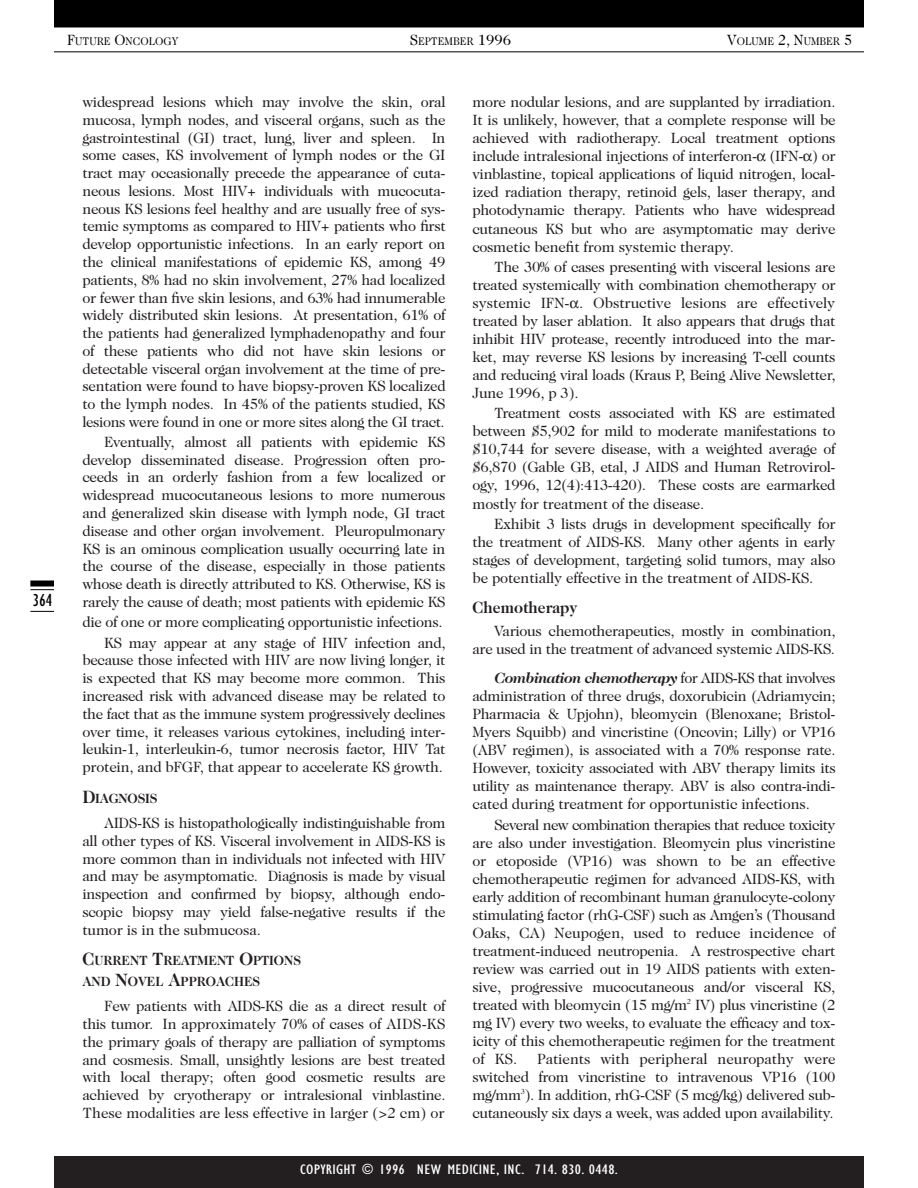
<style>
.page{position:relative;width:918px;height:1188px;background:#fff}
.page>*{position:absolute;margin:0;border:0;box-sizing:border-box;transform-origin:0 0}
.t1{font:condensed 18px "Gill Sans";color:#000}
.t2{font:700 16.5px "Caslon Two Twenty Four";color:#231f20;scale:.95 1}
.t3{font:15px/17.9px "Caslon Two Twenty Four";letter-spacing:-.025em;color:#231f20;text-align:justify}
.t4{font:condensed 14.25px "Gill Sans";letter-spacing:.015em;color:#fff;scale:1.2 1}
.t5{font:700 13.5px/20.9px "Caslon Two Twenty Four";color:#231f20;scale:.95 1}
.t6{font:11.25px "Caslon Two Twenty Four";color:#000;scale:.95 1}
.s1{font-size:15px}
.s2{font-size:18px}
.s3{font-weight:700;font-style:italic}
</style>
<div class="page">
<div style="left:54px;top:1156px;width:810px;height:32px;background:#231f20"></div>
<div style="left:54px;top:0;width:810px;height:28px;background:#000"></div>
<hr style="left:54px;top:51px;width:810px;height:1px;background:#000">
<div style="left:30px;top:580px;width:24px;height:6px;background:#000"></div>
<svg style="left:30px;top:589px;width:24px;height:1px"></svg>
<svg style="left:30px;top:611px;width:24px;height:1px"></svg>
<p class="t6" style="left:67px;top:37px;width:119px"><span class="s1">F</span>UTURE <span class="s1">O</span>NCOLOGY</p>
<p class="t6" style="left:410px;top:37px;width:108px"><span class="s1">S</span>EPTEMBER <span class="s1">1996</span></p>
<p class="t6" style="left:727px;top:37px;width:133px"><span class="s1">V</span>OLUME <span class="s1">2, N</span>UMBER <span class="s1">5</span></p>
<p class="t1" style="left:33px;top:594px;width:21px">364</p>
<p class="t3" style="left:82px;top:94px;width:365px">widespread lesions which may involve the skin, oral mucosa, lymph nodes, and visceral organs, such as the gastrointestinal (GI) tract, lung, liver and spleen. In some cases, KS involvement of lymph nodes or the GI tract may occasionally precede the appearance of cuta&shy;neous lesions. Most HIV+ individuals with mucocuta&shy;neous KS lesions feel healthy and are usually free of sys&shy;temic symptoms as compared to HIV+ patients who first develop opportunistic infections. In an early report on the clinical manifestations of epidemic KS, among 49 patients, 8% had no skin involvement, 27% had localized or fewer than five skin lesions, and 63% had innumerable widely distributed skin lesions. At presentation, 61% of the patients had generalized lymphadenopathy and four of these patients who did not have skin lesions or detectable visceral organ involvement at the time of pre&shy;sentation were found to have biopsy-proven KS localized to the lymph nodes. In 45% of the patients studied, KS lesions were found in one or more sites along the GI tract.</p>
<p class="t3" style="left:82px;top:434px;width:365px;text-indent:22px">Eventually, almost all patients with epidemic KS develop disseminated disease. Progression often pro&shy;ceeds in an orderly fashion from a few localized or widespread mucocutaneous lesions to more numerous and generalized skin disease with lymph node, GI tract disease and other organ involvement. Pleuropulmonary KS is an ominous complication usually occurring late in the course of the disease, especially in those patients whose death is directly attributed to KS. Otherwise, KS is rarely the cause of death; most patients with epidemic KS</p>
<p class="t3" style="left:82px;top:613px;width:365px;line-height:20.7px;text-align:right">die of one or more complicating opportunistic infections.<br>KS may appear at any stage of HIV infection and,</p>
<p class="t3" style="left:82px;top:652px;width:365px">because those infected with HIV are now living longer, it is expected that KS may become more common. This increased risk with advanced disease may be related to the fact that as the immune system progressively declines over time, it releases various cytokines, including inter&shy;leukin-1, interleukin-6, tumor necrosis factor, HIV Tat protein, and bFGF, that appear to accelerate KS growth.</p>
<p class="t5" style="left:82px;top:789px;width:80px"><span class="s2">D</span>IAGNOSIS</p>
<p class="t3" style="left:82px;top:815px;width:365px;text-indent:22px">AIDS-KS is histopathologically indistinguishable from all other types of KS. Visceral involvement in AIDS-KS is more common than in individuals not infected with HIV and may be asymptomatic. Diagnosis is made by visual inspection and confirmed by biopsy, although endo&shy;scopic biopsy may yield false-negative results if the tumor is in the submucosa.</p>
<p class="t5" style="left:82px;top:951px;width:232px"><span class="s2">C</span>URRENT <span class="s2">T</span>REATMENT <span class="s2">O</span>PTIONS<br>AND <span class="s2">N</span>OVEL <span class="s2">A</span>PPROACHES</p>
<p class="t3" style="left:82px;top:998px;width:365px;text-indent:22px">Few patients with AIDS-KS die as a direct result of this tumor. In approximately 70% of cases of AIDS-KS the primary goals of therapy are palliation of symptoms and cosmesis. Small, unsightly lesions are best treated with local therapy; often good cosmetic results are achieved by cryotherapy or intralesional vinblastine.<br>These modalities are less effective in larger (&gt;2 cm) or</p>
<p class="t3" style="left:472px;top:94px;width:365px">more nodular lesions, and are supplanted by irradiation.<br>It is unlikely, however, that a complete response will be achieved with radiotherapy. Local treatment options include intralesional injections of interferon- (IFN- ) or vinblastine, topical applications of liquid nitrogen, local&shy;ized radiation therapy, retinoid gels, laser therapy, and photodynamic therapy. Patients who have widespread cutaneous KS but who are asymptomatic may derive cosmetic benefit from systemic therapy.</p>
<p class="t3" style="left:472px;top:259px;width:365px;text-indent:22px">The 30% of cases presenting with visceral lesions are treated systemically with combination chemotherapy or systemic IFN- . Obstructive lesions are effectively treated by laser ablation. It also appears that drugs that inhibit HIV protease, recently introduced into the mar&shy;ket, may reverse KS lesions by increasing T-cell counts and reducing viral loads (Kraus P, Being Alive Newsletter, June 1996, p 3).</p>
<p class="t3" style="left:472px;top:405px;width:365px;text-indent:22px">Treatment costs associated with KS are estimated between $5,902 for mild to moderate manifestations to $10,744 for severe disease, with a weighted average of $6,870 (Gable GB, etal, J AIDS and Human Retrovirol&shy;ogy, 1996, 12(4):413-420). These costs are earmarked mostly for treatment of the disease.</p>
<p class="t3" style="left:472px;top:516px;width:365px;text-indent:22px">Exhibit 3 lists drugs in development specifically for the treatment of AIDS-KS. Many other agents in early stages of development, targeting solid tumors, may also be potentially effective in the treatment of AIDS-KS.</p>
<p class="t2" style="left:472px;top:601px;width:112px">Chemotherapy</p>
<p class="t3" style="left:472px;top:623px;width:365px;text-align:right">Various chemotherapeutics, mostly in combination, are used in the treatment of advanced systemic AIDS-KS.</p>
<p class="t3" style="left:472px;top:670px;width:365px;text-indent:22px"><span class="s3">Combination chemotherapy</span> for AIDS-KS that involves administration of three drugs, doxorubicin (Adriamycin; Pharmacia &amp; Upjohn), bleomycin (Blenoxane; Bristol-Myers Squibb) and vincristine (Oncovin; Lilly) or VP16 (ABV regimen), is associated with a 70% response rate.<br>However, toxicity associated with ABV therapy limits its utility as maintenance therapy. ABV is also contra-indi&shy;cated during treatment for opportunistic infections.</p>
<p class="t3" style="left:472px;top:817px;width:365px;text-indent:22px">Several new combination therapies that reduce toxicity are also under investigation. Bleomycin plus vincristine or etoposide (VP16) was shown to be an effective chemotherapeutic regimen for advanced AIDS-KS, with early addition of recombinant human granulocyte-colony stimulating factor (rhG-CSF) such as Amgen’s (Thousand Oaks, CA) Neupogen, used to reduce incidence of treatment-induced neutropenia. A restrospective chart review was carried out in 19 AIDS patients with exten&shy;sive, progressive mucocutaneous and/or visceral KS, treated with bleomycin (15 mg/m<sup>2</sup> IV) plus vincristine (2 mg IV) every two weeks, to evaluate the efficacy and tox&shy;icity of this chemotherapeutic regimen for the treatment of KS.</p>
<p class="t3" style="left:472px;top:1051px;width:365px;text-indent:65px">Patients with peripheral neuropathy were switched from vincristine to intravenous VP16 (100 mg/mm<sup>3</sup>). In addition, rhG-CSF (5 mcg/kg) delivered sub&shy;cutaneously six days a week, was added upon availability.</p>
<p class="t4" style="left:300px;top:1165px;width:266px">COPYRIGHT © 1996 NEW MEDICINE, INC. 714. 830. 0448.</p>
</div>
